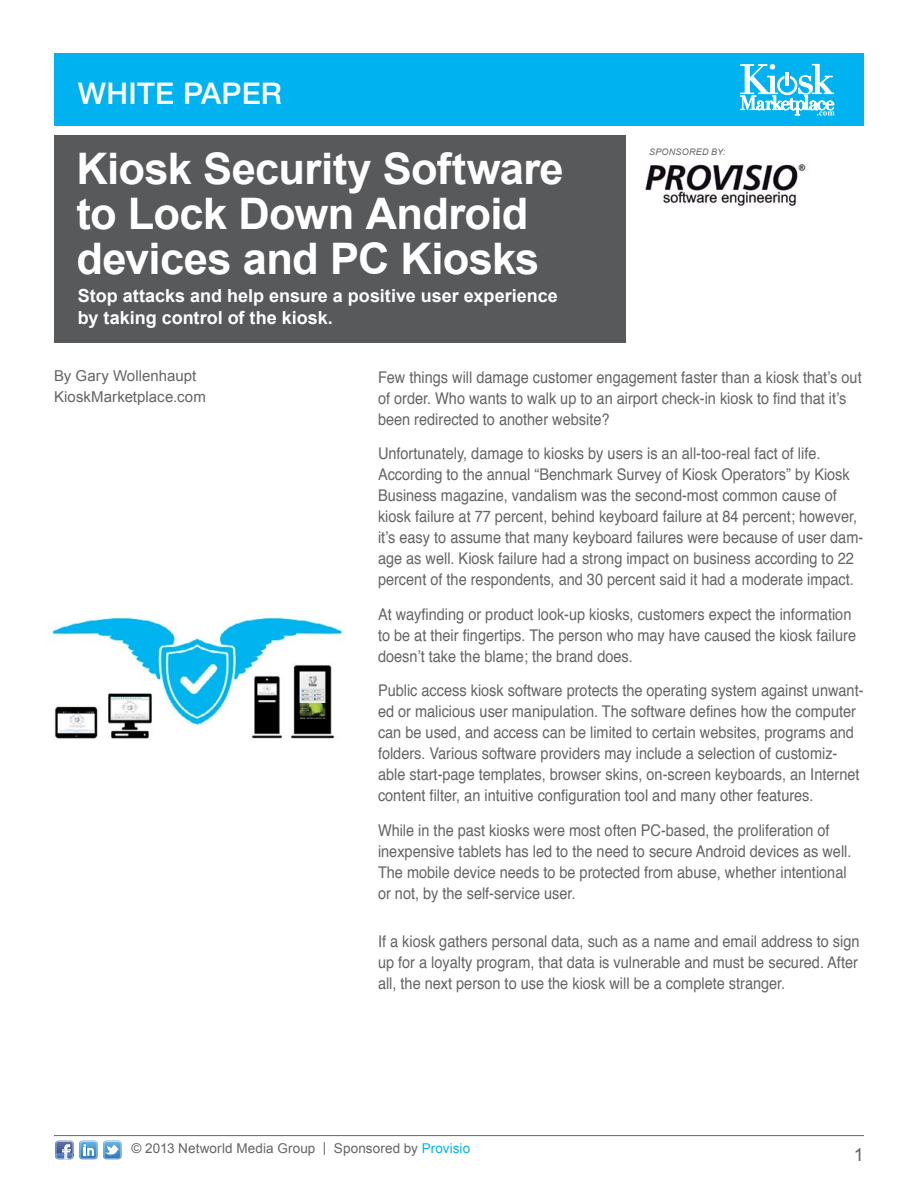
<style>
.page{position:relative;width:918px;height:1188px;background:#fff}
.page>*{position:absolute;margin:0;border:0;box-sizing:border-box;transform-origin:0 0}
.t1{font:700 43.5px/45px "Arial";letter-spacing:-.015em;color:#fff}
.t2{font:500 30px "Helvetica Neue LT Std";letter-spacing:.01em;color:#fff}
.t3{font:700 18px/21.6px "Arial";color:#fff}
.t4{font:18px "Arial";color:#636466}
.t5{font:16.2px/21px "Helvetica";color:#636466;scale:.9 1}
.t6{font:15px/21px "Arial";letter-spacing:.005em;color:#636466}
.t7{font:13.5px "Arial";letter-spacing:.01em;color:#636466}
.t8{font:italic 9px "Arial";letter-spacing:.03em;color:#636466}
.s1{color:#00b3f0}
</style>
<div class="page">
<div style="left:54px;top:53px;width:810px;height:73px;background:#00b3f0"></div>
<hr style="left:54px;top:1135px;width:810px;height:1px;background:#636466">
<svg style="left:55px;top:1141px;width:66px;height:19px"></svg>
<svg style="left:740px;top:64px;width:95px;height:52px"></svg>
<div style="left:54px;top:135px;width:571px;height:208px;background:#58595b"></div>
<img style="left:645px;top:164px;width:161px;height:42px">
<img style="left:52px;top:617px;width:291px;height:122px">
<h2 class="t2" style="left:78px;top:75px;width:206px">WHITE PAPER</h2>
<h1 class="t1" style="left:76px;top:148px;width:489px">Kiosk Security Software to Lock Down Android devices and PC Kiosks</h1>
<p class="t3" style="left:78px;top:286px;width:482px">Stop attacks and help ensure a positive user experience by taking control of the kiosk.</p>
<p class="t8" style="left:649px;top:146px;width:78px">SPONSORED BY:</p>
<p class="t6" style="left:54px;top:366px;width:153px">By Gary Wollenhaupt<br>KioskMarketplace.com</p>
<p class="t5" style="left:378px;top:367px;width:539px">Few things will damage customer engagement faster than a kiosk that’s out of order. Who wants to walk up to an airport check-in kiosk to find that it’s been redirected to another website?</p>
<p class="t5" style="left:378px;top:443px;width:541px">Unfortunately, damage to kiosks by users is an all-too-real fact of life.<br>According to the annual “Benchmark Survey of Kiosk Operators” by Kiosk Business magazine, vandalism was the second-most common cause of kiosk failure at 77 percent, behind keyboard failure at 84 percent; however, it’s easy to assume that many keyboard failures were because of user dam&shy;age as well. Kiosk failure had a strong impact on business according to 22 percent of the respondents, and 30 percent said it had a moderate impact.</p>
<p class="t5" style="left:378px;top:604px;width:533px">At wayfinding or product look-up kiosks, customers expect the information to be at their fingertips. The person who may have caused the kiosk failure doesn’t take the blame; the brand does.</p>
<p class="t5" style="left:378px;top:680px;width:541px">Public access kiosk software protects the operating system against unwant&shy;ed or malicious user manipulation. The software defines how the computer can be used, and access can be limited to certain websites, programs and folders. Various software providers may include a selection of customiz&shy;able start-page templates, browser skins, on-screen keyboards, an Internet content filter, an intuitive configuration tool and many other features.</p>
<p class="t5" style="left:378px;top:820px;width:528px">While in the past kiosks were most often PC-based, the proliferation of inexpensive tablets has led to the need to secure Android devices as well.<br>The mobile device needs to be protected from abuse, whether intentional or not, by the self-service user.</p>
<p class="t5" style="left:378px;top:931px;width:537px;text-align:justify">If a kiosk gathers personal data, such as a name and email address to sign up for a loyalty program, that data is vulnerable and must be secured. After all, the next person to use the kiosk will be a complete stranger.</p>
<p class="t7" style="left:131px;top:1140px;width:340px">© 2013 Networld Media Group | Sponsored by <span class="s1">Provisio</span></p>
<p class="t4" style="left:854px;top:1143px;width:12px">1</p>
</div>
